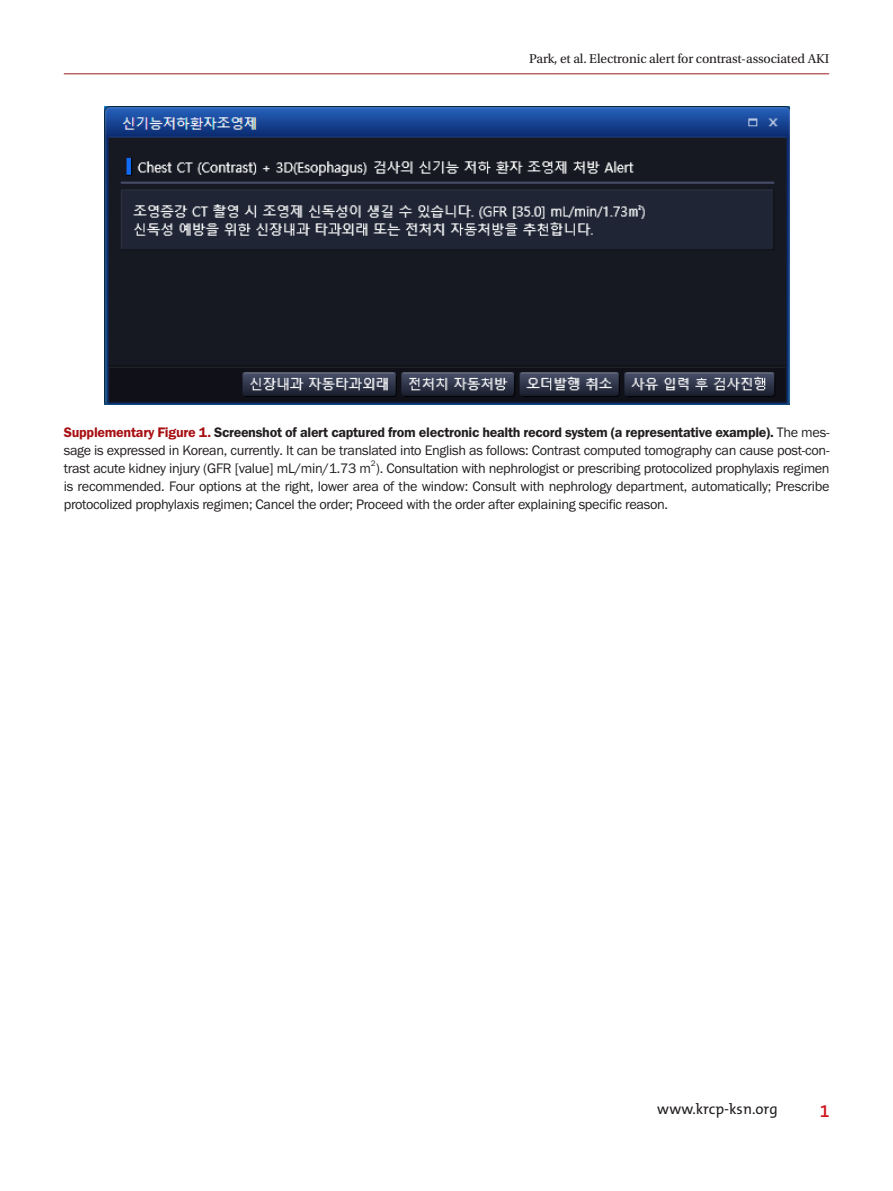
<style>
.page{position:relative;width:893px;height:1191px;background:#fff}
.page>*{position:absolute;margin:0;border:0;box-sizing:border-box;transform-origin:0 0}
.t1{font:600 18px "The Mix B W6";color:#d1161e}
.t2{font:15px "The Mix B W5 Plain";color:#231f20}
.fig-caption{font:14.25px/18px "Franklin Gothic Pro";letter-spacing:-.025em;color:#231f20;text-align:justify}
.t3{font:13.5px "Utopia Std";letter-spacing:-.01em;color:#231f20}
.fig-caption-2{font:8.25px "Franklin Gothic Pro";color:#231f20}
.s1{font-weight:600;color:#a70e12}
.s2{font-weight:600}
</style>
<div class="page">
<hr style="left:64px;top:73px;width:765px;height:1px;background:#a11d21">
<img style="left:104px;top:106px;width:685px;height:298px">
<p class="t3" style="left:529px;top:51px;width:302px">Park, et al. Electronic alert for contrast-associated AKI</p>
<p class="fig-caption" style="left:64px;top:424px;width:767px"><span class="s1">Supplementary Figure 1.</span> <span class="s2">Screenshot of alert captured from electronic health record system (a representative example).</span> The mes&shy;sage is expressed in Korean, currently. It can be translated into English as follows: Contrast computed tomography can cause post-con&shy;trast acute kidney injury (GFR [value] mL/min/1.73 m ). Consultation with nephrologist or prescribing protocolized prophylaxis regimen</p>
<p class="fig-caption-2" style="left:371px;top:459px;width:6px">2</p>
<p class="fig-caption" style="left:64px;top:478px;width:767px">is recommended. Four options at the right, lower area of the window: Consult with nephrology department, automatically; Prescribe protocolized prophylaxis regimen; Cancel the order; Proceed with the order after explaining specific reason.</p>
<p class="t2" style="left:657px;top:1099px;width:122px">www.krcp-ksn.org</p>
<p class="t1" style="left:820px;top:1099px;width:11px">1</p>
</div>
